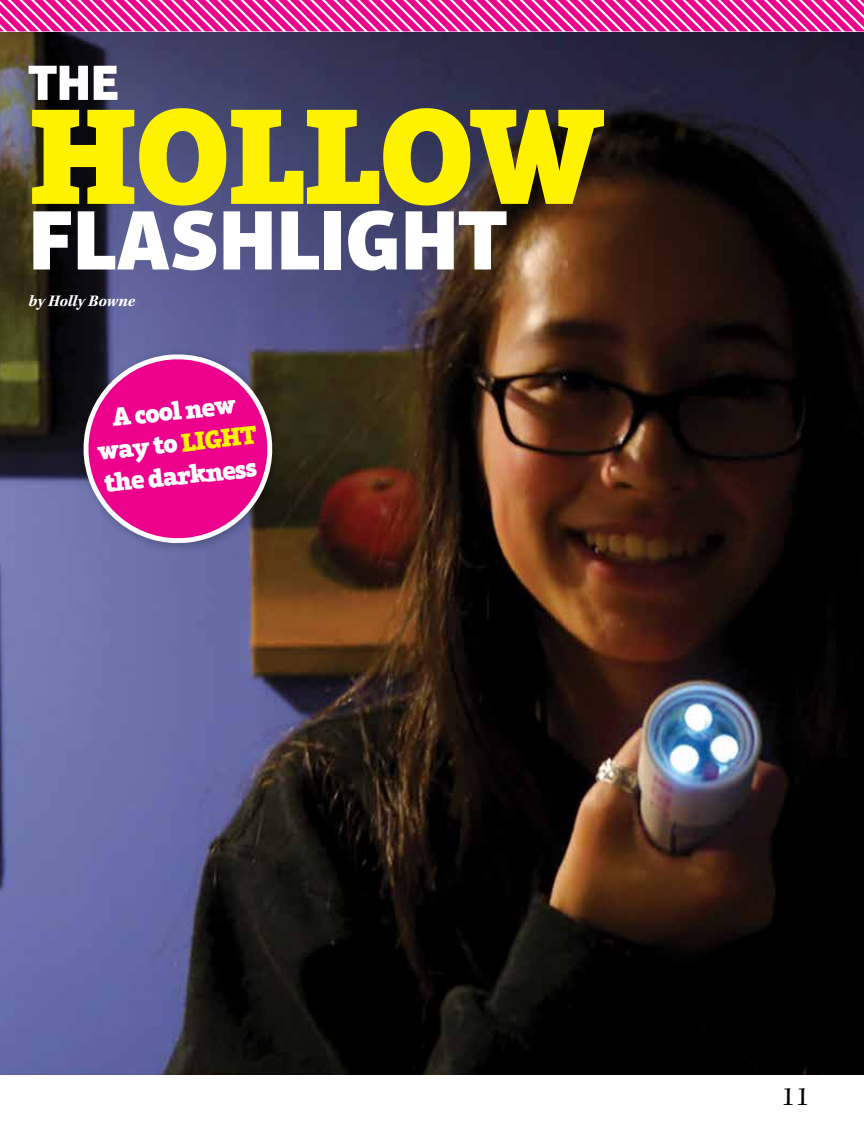
<style>
.page{position:relative;width:864px;height:1134px;background:#fff}
.page>*{position:absolute;margin:0;border:0;box-sizing:border-box;transform-origin:0 0}
.t1{font:900 138.3px "Aptifer Slab Com";letter-spacing:-.02em;color:#fff200}
.t2{font:900 85.5px "Aptifer Sans Com";color:#fff}
.t3{font:900 50.25px "Aptifer Sans Com";color:#fff}
.t4{font:700 27px "Truesdell Alternate";color:#000}
.t5{font:900 25.95px/32.4px "Aptifer Slab Com";color:#fff;text-align:center}
.t6{font:italic 700 16.5px "Kepler Std";color:#fff}
.s1{color:#fff200}
</style>
<div class="page">
<img style="left:0;top:36px;width:864px;height:1038px">
<svg style="left:0;top:0;width:864px;height:36px;background:#db44a0"></svg>
<div style="left:77px;top:347px;width:207px;height:208px;background:#000;opacity:.25"></div>
<svg style="left:81px;top:352px;width:194px;height:194px;background:#c32589"></svg>
<h3 class="t3" style="left:28px;top:51px;width:92px">THE</h3>
<h1 class="t1" style="left:28px;top:71px;width:578px">HOLLOW</h1>
<h2 class="t2" style="left:28px;top:187px;width:480px">FLASHLIGHT</h2>
<p class="t6" style="left:28px;top:292px;width:108px">by Holly Bowne</p>
<p class="t5" style="left:93px;top:403px;width:162px;rotate:-6deg">A cool new way to <span class="s1">LIGHT </span>the darkness</p>
<p class="t4" style="left:782px;top:1086px;width:30px">11</p>
</div>
